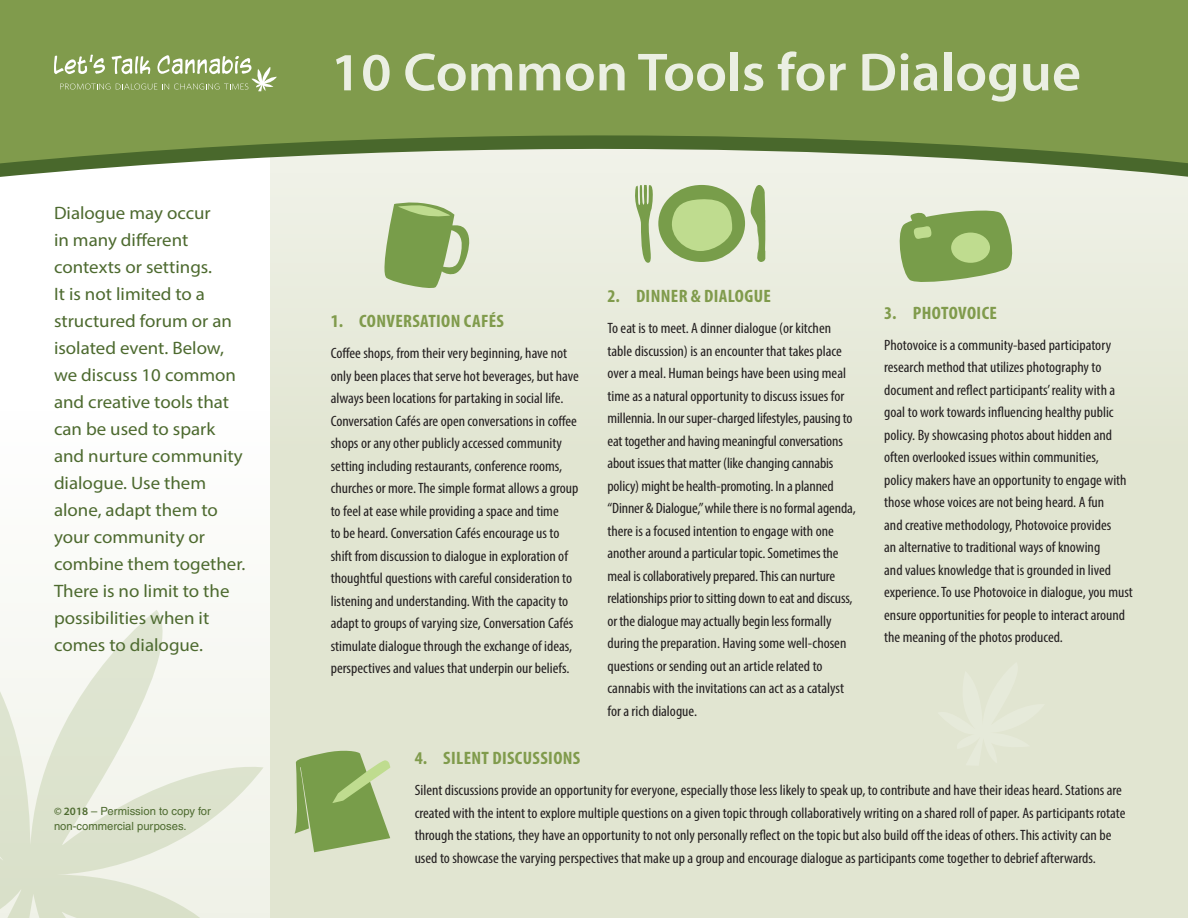
<style>
.page{position:relative;width:1188px;height:918px;background:#e1e5d1}
.page>*{position:absolute;margin:0;border:0;box-sizing:border-box;transform-origin:0 0}
.t1{font:600 54px "Myriad Pro";color:#fff;scale:1.05 1}
.BODY_TEXT{font:18px/27px "Myriad Pro";color:#4d6a2f;scale:1.05 1}
.subheads_-_numbered{font:700 condensed 18px "Myriad Pro";letter-spacing:.02em;color:#809b4c;scale:1.05 1}
.Infographic_-_body_t{font:condensed 15px/22.5px "Myriad Pro";color:#231f20;scale:1.05 1}
.t2{font:11.25px/15px "Helvetica";color:#4d6a2f}
.s1{font-family:"Myriad Pro";font-weight:600}
</style>
<div class="page">
<div style="left:0;top:152px;width:270px;height:766px;background:#fff"></div>
<svg style="left:379px;top:201px;width:90px;height:89px"></svg>
<svg style="left:750px;top:185px;width:15px;height:77px"></svg>
<div style="left:658px;top:185px;width:87px;height:77px;background:#789d4a;border-radius:50%"></div>
<svg style="left:634px;top:185px;width:21px;height:78px"></svg>
<svg style="left:670px;top:199px;width:62px;height:52px"></svg>
<svg style="left:896px;top:208px;width:121px;height:79px"></svg>
<svg style="left:294px;top:750px;width:96px;height:102px"></svg>
<svg style="left:0;top:610px;width:264px;height:308px"></svg>
<svg style="left:0;top:165px;width:1188px;height:13px;fill:#f0f2e8"></svg>
<svg style="left:0;top:0;width:1188px;height:165px;background:#819b51"></svg>
<svg style="left:54px;top:55px;width:223px;height:36px;background:#9aaf70"></svg>
<p class="BODY_TEXT" style="left:54px;top:199px;width:184px">Dialogue may occur<br>in many different contexts or settings.<br>It is not limited to a structured forum or an isolated event. Below, we discuss 10 common and creative tools that can be used to spark and nurture community dialogue. Use them alone, adapt them to your community or combine them together.<br>There is no limit to the possibilities when it comes to dialogue.</p>
<p class="t2" style="left:54px;top:804px;width:158px"><span class="s1">© 2018</span> – Permission to copy for non-commercial purposes.</p>
<h1 class="t1" style="left:331px;top:38px;width:716px">10 Common Tools for Dialogue</h1>
<p class="subheads_-_numbered" style="left:331px;top:310px;width:167px">1. CONVERSATION CAFÉS</p>
<p class="Infographic_-_body_t" style="left:331px;top:342px;width:238px">Coffee shops, from their very beginning, have not only been places that serve hot beverages, but have always been locations for partaking in social life.<br>Conversation Cafés are open conversations in coffee shops or any other publicly accessed community setting including restaurants, conference rooms, churches or more. The simple format allows a group to feel at ease while providing a space and time<br>to be heard. Conversation Cafés encourage us to shift from discussion to dialogue in exploration of thoughtful questions with careful consideration to listening and understanding. With the capacity to adapt to groups of varying size, Conversation Cafés stimulate dialogue through the exchange of ideas, perspectives and values that underpin our beliefs.</p>
<p class="subheads_-_numbered" style="left:608px;top:285px;width:157px">2. DINNER &amp; DIALOGUE</p>
<p class="Infographic_-_body_t" style="left:608px;top:317px;width:238px">To eat is to meet. A dinner dialogue (or kitchen table discussion) is an encounter that takes place over a meal. Human beings have been using meal time as a natural opportunity to discuss issues for millennia. In our super-charged lifestyles, pausing to eat together and having meaningful conversations about issues that matter (like changing cannabis policy) might be health-promoting. In a planned “Dinner &amp; Dialogue,” while there is no formal agenda, there is a focused intention to engage with one another around a particular topic. Sometimes the meal is collaboratively prepared. This can nurture relationships prior to sitting down to eat and discuss, or the dialogue may actually begin less formally during the preparation. Having some well-chosen questions or sending out an article related to cannabis with the invitations can act as a catalyst for a rich dialogue.</p>
<p class="subheads_-_numbered" style="left:884px;top:302px;width:109px">3. PHOTOVOICE</p>
<p class="Infographic_-_body_t" style="left:884px;top:334px;width:238px">Photovoice is a community-based participatory research method that utilizes photography to document and reflect participants’ reality with a goal to work towards influencing healthy public policy. By showcasing photos about hidden and often overlooked issues within communities,<br>policy makers have an opportunity to engage with those whose voices are not being heard. A fun<br>and creative methodology, Photovoice provides<br>an alternative to traditional ways of knowing<br>and values knowledge that is grounded in lived experience. To use Photovoice in dialogue, you must ensure opportunities for people to interact around the meaning of the photos produced.</p>
<p class="subheads_-_numbered" style="left:415px;top:747px;width:159px">4. SILENT DISCUSSIONS</p>
<p class="Infographic_-_body_t" style="left:415px;top:779px;width:678px">Silent discussions provide an opportunity for everyone, especially those less likely to speak up, to contribute and have their ideas heard. Stations are created with the intent to explore multiple questions on a given topic through collaboratively writing on a shared roll of paper. As participants rotate through the stations, they have an opportunity to not only personally reflect on the topic but also build off the ideas of others. This activity can be used to showcase the varying perspectives that make up a group and encourage dialogue as participants come together to debrief afterwards.</p>
</div>
